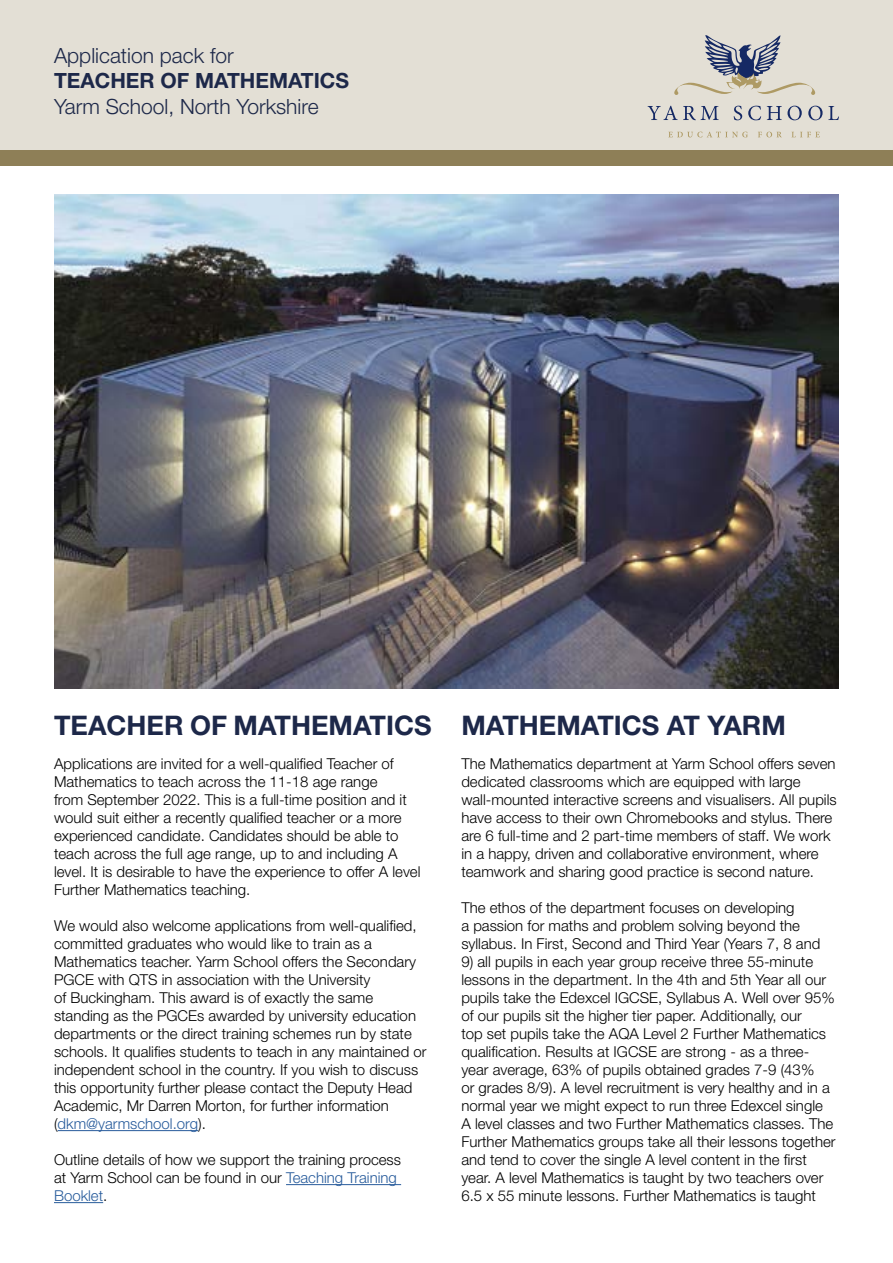
<style>
.page{position:relative;width:893px;height:1263px;background:#fff}
.page>*{position:absolute;margin:0;border:0;box-sizing:border-box;transform-origin:0 0}
.t1{font:700 27px "Helvetica Neue LT Std";color:#1d2849}
.t2{font:300 21px "Helvetica Neue LT Std";color:#1d2849}
.t3{font:700 21px "Helvetica Neue LT Std";color:#1d2849}
.t4{font:300 15px/18px "Helvetica Neue LT Std";color:#000}
.s1{color:#275b9b}
</style>
<div class="page">
<div style="left:0;top:0;width:893px;height:150px;background:#e3dfd5"></div>
<div style="left:0;top:150px;width:893px;height:16px;background:#8e7f57"></div>
<img style="left:54px;top:194px;width:785px;height:495px">
<hr style="left:58px;top:1130px;width:140px;height:1px;background:#275b9b">
<hr style="left:286px;top:1184px;width:115px;height:1px;background:#275b9b">
<hr style="left:54px;top:1202px;width:49px;height:1px;background:#275b9b">
<svg style="left:648px;top:106px;width:71px;height:14px"></svg>
<svg style="left:734px;top:106px;width:8px;height:14px"></svg>
<svg style="left:748px;top:106px;width:13px;height:14px"></svg>
<svg style="left:767px;top:106px;width:35px;height:14px"></svg>
<svg style="left:808px;top:106px;width:31px;height:14px"></svg>
<svg style="left:669px;top:132px;width:79px;height:5px"></svg>
<svg style="left:758px;top:132px;width:24px;height:5px"></svg>
<svg style="left:792px;top:132px;width:28px;height:5px"></svg>
<svg style="left:674px;top:35px;width:141px;height:60px"></svg>
<hr style="left:892px;top:0;width:1px;height:150px;background:#8e7f57">
<h2 class="t2" style="left:54px;top:43px;width:181px">Application pack for</h2>
<h2 class="t3" style="left:54px;top:68px;width:297px">TEACHER OF MATHEMATICS</h2>
<h2 class="t2" style="left:54px;top:93px;width:266px">Yarm School, North Yorkshire</h2>
<h1 class="t1" style="left:54px;top:709px;width:379px">TEACHER OF MATHEMATICS</h1>
<p class="t4" style="left:54px;top:754px;width:368px">Applications are invited for a well-qualified Teacher of Mathematics to teach across the 11-18 age range<br>from September 2022. This is a full-time position and it would suit either a recently qualified teacher or a more experienced candidate. Candidates should be able to teach across the full age range, up to and including A level. It is desirable to have the experience to offer A level Further Mathematics teaching.</p>
<p class="t4" style="left:54px;top:916px;width:374px">We would also welcome applications from well-qualified, committed graduates who would like to train as a Mathematics teacher. Yarm School offers the Secondary PGCE with QTS in association with the University<br>of Buckingham. This award is of exactly the same standing as the PGCEs awarded by university education departments or the direct training schemes run by state schools. It qualifies students to teach in any maintained or independent school in the country. If you wish to discuss this opportunity further please contact the Deputy Head Academic, Mr Darren Morton, for further information (<span class="s1">dkm@yarmschool.org</span>).</p>
<p class="t4" style="left:54px;top:1150px;width:349px">Outline details of how we support the training process at Yarm School can be found in our <span class="s1">Teaching Training<br>Booklet</span>.</p>
<h1 class="t1" style="left:461px;top:709px;width:326px">MATHEMATICS AT YARM</h1>
<p class="t4" style="left:461px;top:754px;width:377px">The Mathematics department at Yarm School offers seven dedicated classrooms which are equipped with large wall-mounted interactive screens and visualisers. All pupils have access to their own Chromebooks and stylus. There are 6 full-time and 2 part-time members of staff. We work in a happy, driven and collaborative environment, where teamwork and sharing good practice is second nature.</p>
<p class="t4" style="left:461px;top:898px;width:361px">The ethos of the department focuses on developing<br>a passion for maths and problem solving beyond the syllabus. In First, Second and Third Year (Years 7, 8 and</p>
<p class="t4" style="left:461px;top:952px;width:376px">9) all pupils in each year group receive three 55-minute lessons in the department. In the 4th and 5th Year all our pupils take the Edexcel IGCSE, Syllabus A. Well over 95% of our pupils sit the higher tier paper. Additionally, our<br>top set pupils take the AQA Level 2 Further Mathematics qualification. Results at IGCSE are strong - as a three&shy;year average, 63% of pupils obtained grades 7-9 (43%<br>or grades 8/9). A level recruitment is very healthy and in a normal year we might expect to run three Edexcel single A level classes and two Further Mathematics classes. The Further Mathematics groups take all their lessons together and tend to cover the single A level content in the first year. A level Mathematics is taught by two teachers over 6.5 x 55 minute lessons. Further Mathematics is taught</p>
</div>
